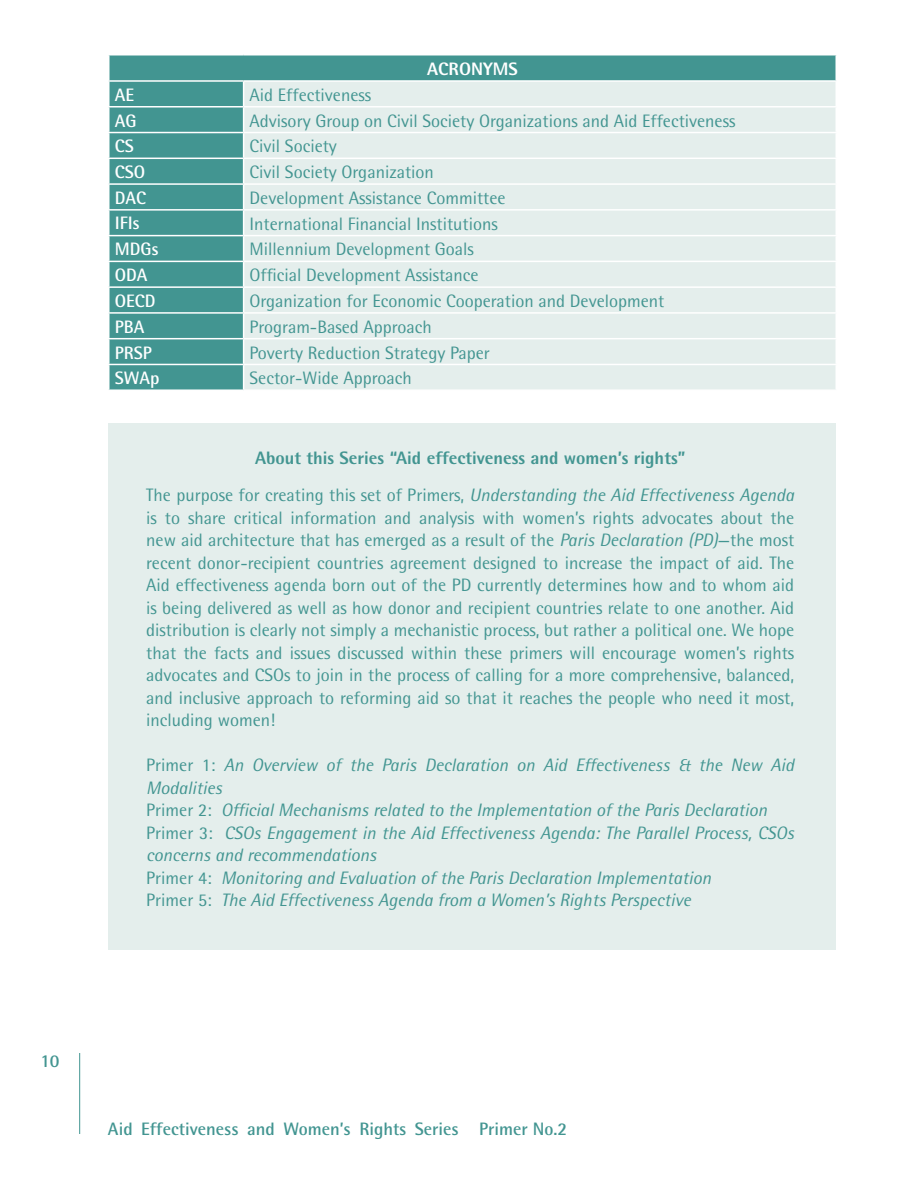
<style>
.page{position:relative;width:918px;height:1188px;background:#fff}
.page>*{position:absolute;margin:0;border:0;box-sizing:border-box;transform-origin:0 0}
.t1{font:18px/22.5px "Rotis Semi Sans";color:#429591;text-align:justify}
.t2{font:italic 18px/22.5px "Rotis Semi Sans";color:#429591}
.t3{font:700 18px "Rotis Semi Sans";color:#429591}
.t4{font:800 18px "Rotis Semi Sans";color:#429591}
.t5{font:700 18px "Rotis Semi Sans";color:#fff}
.t6{font:800 18px "Rotis Semi Sans";color:#fff}
.s1{font-style:italic}
.s2{font-style:normal}
</style>
<div class="page">
<hr style="left:79px;top:1053px;width:1px;height:81px;background:#429591">
<div style="left:110px;top:56px;width:726px;height:333px;background:#429591"></div>
<div style="left:244px;top:82px;width:592px;height:307px;background:#e4eeec"></div>
<hr style="left:244px;top:106px;width:593px;height:2px;background:#fff">
<hr style="left:244px;top:132px;width:593px;height:1px;background:#fff">
<hr style="left:244px;top:158px;width:593px;height:1px;background:#fff">
<hr style="left:244px;top:183px;width:593px;height:2px;background:#fff">
<hr style="left:244px;top:209px;width:593px;height:2px;background:#fff">
<hr style="left:244px;top:235px;width:593px;height:1px;background:#fff">
<hr style="left:244px;top:261px;width:593px;height:1px;background:#fff">
<hr style="left:244px;top:286px;width:593px;height:2px;background:#fff">
<hr style="left:244px;top:312px;width:593px;height:2px;background:#fff">
<hr style="left:244px;top:338px;width:593px;height:1px;background:#fff">
<hr style="left:244px;top:364px;width:593px;height:1px;background:#fff">
<hr style="left:244px;top:80px;width:593px;height:2px;background:#fff">
<hr style="left:108px;top:80px;width:136px;height:2px;background:#fff">
<hr style="left:108px;top:106px;width:136px;height:2px;background:#fff">
<hr style="left:108px;top:132px;width:136px;height:1px;background:#fff">
<hr style="left:108px;top:158px;width:136px;height:1px;background:#fff">
<hr style="left:108px;top:183px;width:136px;height:2px;background:#fff">
<hr style="left:108px;top:209px;width:136px;height:2px;background:#fff">
<hr style="left:108px;top:235px;width:136px;height:1px;background:#fff">
<hr style="left:108px;top:261px;width:136px;height:1px;background:#fff">
<hr style="left:108px;top:286px;width:136px;height:2px;background:#fff">
<hr style="left:108px;top:312px;width:136px;height:2px;background:#fff">
<hr style="left:108px;top:338px;width:136px;height:1px;background:#fff">
<hr style="left:108px;top:364px;width:136px;height:1px;background:#fff">
<svg style="left:243px;top:82px;width:1px;height:307px"></svg>
<div style="left:108px;top:423px;width:728px;height:527px;background:#e4eeec"></div>
<p class="t6" style="left:427px;top:57px;width:92px">Acronyms</p>
<p class="t5" style="left:115px;top:84px;width:21px">AE</p>
<p class="t1" style="left:250px;top:83px;width:123px">Aid Effectiveness</p>
<p class="t5" style="left:115px;top:109px;width:23px">AG</p>
<p class="t1" style="left:250px;top:109px;width:487px">Advisory Group on Civil Society Organizations and Aid Effectiveness</p>
<p class="t5" style="left:115px;top:135px;width:21px">CS</p>
<p class="t1" style="left:250px;top:135px;width:89px">Civil Society</p>
<p class="t5" style="left:115px;top:161px;width:32px">CSO</p>
<p class="t1" style="left:250px;top:161px;width:186px">Civil Society Organization</p>
<p class="t5" style="left:115px;top:187px;width:33px">DAC</p>
<p class="t1" style="left:250px;top:186px;width:258px">Development Assistance Committee</p>
<p class="t5" style="left:115px;top:212px;width:26px">IFIs</p>
<p class="t1" style="left:250px;top:212px;width:250px">International Financial Institutions</p>
<p class="t5" style="left:115px;top:238px;width:45px">MDGs</p>
<p class="t1" style="left:250px;top:238px;width:226px">Millennium Development Goals</p>
<p class="t5" style="left:115px;top:264px;width:34px">ODA</p>
<p class="t1" style="left:250px;top:264px;width:231px">Official Development Assistance</p>
<p class="t5" style="left:115px;top:290px;width:42px">OECD</p>
<p class="t1" style="left:250px;top:289px;width:416px">Organization for Economic Cooperation and Development</p>
<p class="t5" style="left:115px;top:315px;width:31px">PBA</p>
<p class="t1" style="left:250px;top:315px;width:184px">Program-Based Approach</p>
<p class="t5" style="left:115px;top:341px;width:39px">PRSP</p>
<p class="t1" style="left:250px;top:341px;width:242px">Poverty Reduction Strategy Paper</p>
<p class="t5" style="left:115px;top:367px;width:46px">SWAp</p>
<p class="t1" style="left:250px;top:367px;width:164px">Sector-Wide Approach</p>
<p class="t4" style="left:255px;top:446px;width:432px">About this Series “Aid effectiveness and women’s rights”</p>
<p class="t1" style="left:146px;top:484px;width:650px">The purpose for creating this set of Primers, <span class="s1">Understanding the Aid Effectiveness Agenda </span>is to share critical information and analysis with women’s rights advocates about the new aid architecture that has emerged as a result of the <span class="s1">Paris Declaration (PD)</span>—the most recent donor-recipient countries agreement designed to increase the impact of aid. The Aid effectiveness agenda born out of the PD currently determines how and to whom aid is being delivered as well as how donor and recipient countries relate to one another. Aid distribution is clearly not simply a mechanistic process, but rather a political one. We hope that the facts and issues discussed within these primers will encourage women’s rights advocates and CSOs to join in the process of calling for a more comprehensive, balanced, and inclusive approach to reforming aid so that it reaches the people who need it most, including women!</p>
<p class="t2" style="left:146px;top:754px;width:649px"><span class="s2">Primer 1:</span> An Overview of the Paris Declaration on Aid Effectiveness &amp; the New Aid Modalities<br><span class="s2">Primer 2:</span> Official Mechanisms related to the Implementation of the Paris Declaration <span class="s2">Primer 3:</span> CSOs Engagement in the Aid Effectiveness Agenda: The Parallel Process, CSOs concerns and recommendations<br><span class="s2">Primer 4:</span> Monitoring and Evaluation of the Paris Declaration Implementation<br><span class="s2">Primer 5:</span> The Aid Effectiveness Agenda from a Women’s Rights Perspective</p>
<p class="t3" style="left:40px;top:1049px;width:20px">10</p>
<p class="t3" style="left:108px;top:1118px;width:461px">Aid Effectiveness and Women’s Rights Series Primer No.2</p>
</div>
